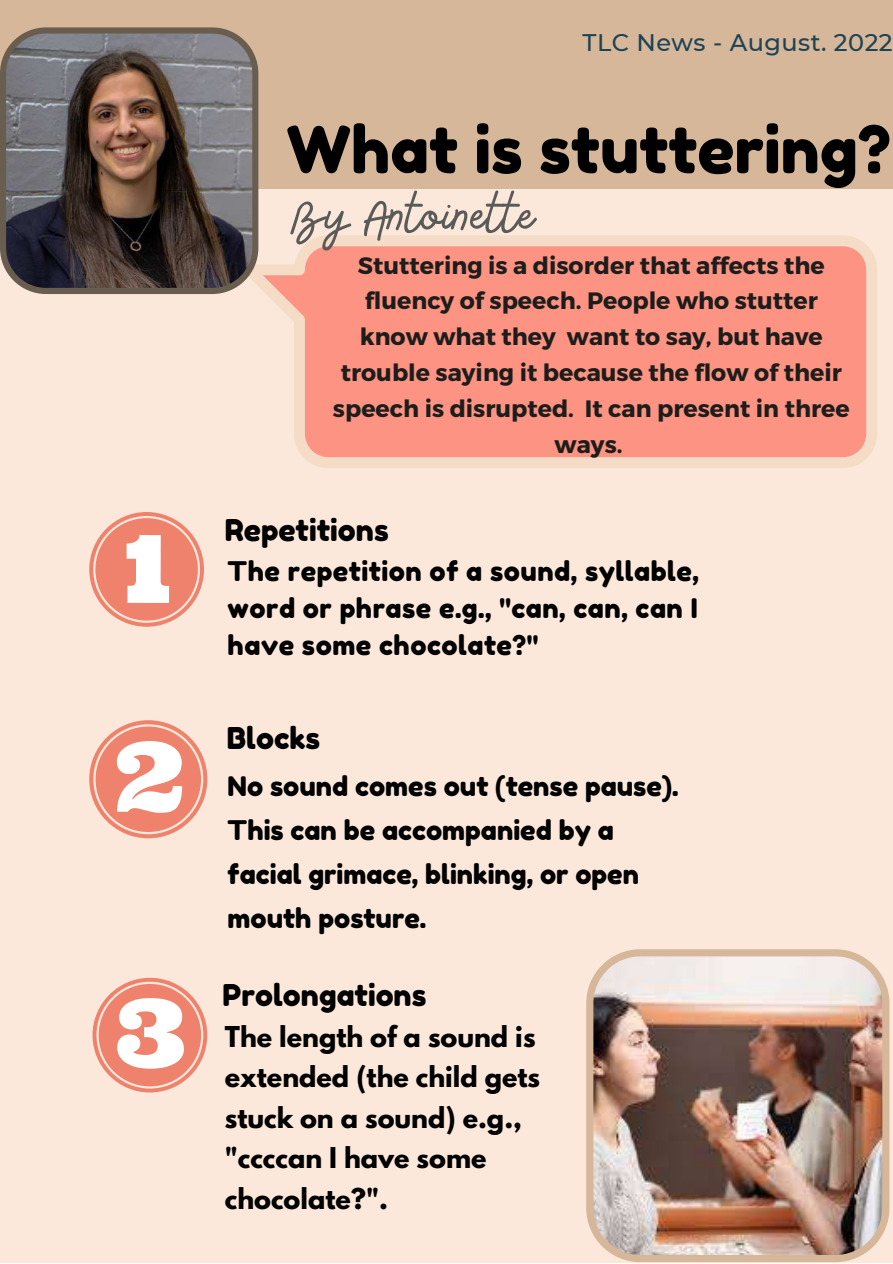
<style>
.page{position:relative;width:893px;height:1264px;background:#fff}
.page>*{position:absolute;margin:0;border:0;box-sizing:border-box;transform-origin:0 0}
.t1{font:64.8px "Fredoka One";color:#000}
.t2{font:58.35px "Bellaboo";color:#5a5a58}
.t3{font:30px "Fredoka One";color:#000}
.t4{font:27px/43.8px "Fredoka One";color:#000;text-align:justify}
.t5{font:700 25.5px/40.5px "League Spartan";color:#000}
.t6{font:500 24px "Montserrat";letter-spacing:.02em;color:#1d4355}
.t7{font:700 23.7px/36px "Montserrat";color:#1d1d1b;text-align:center}
</style>
<div class="page">
<div style="left:0;top:0;width:892px;height:1262px;background:#fbe8da"></div>
<svg style="left:89px;top:512px;width:115px;height:114px"></svg>
<svg style="left:89px;top:720px;width:118px;height:118px"></svg>
<svg style="left:92px;top:977px;width:115px;height:115px"></svg>
<div style="left:0;top:0;width:892px;height:188px;background:#d6b79a"></div>
<svg style="left:258px;top:236px;width:619px;height:232px;background:#fba08f"></svg>
<img style="left:586px;top:949px;width:303px;height:313px">
<svg style="left:0;top:27px;width:258px;height:267px;background:#645956"></svg>
<p class="t6" style="left:582px;top:27px;width:312px">TLC News - August. 2022</p>
<h1 class="t1" style="left:286px;top:110px;width:606px">What is stuttering?</h1>
<h2 class="t2" style="left:294px;top:178px;width:241px">By Antoinette</h2>
<p class="t7" style="left:333px;top:246px;width:518px">Stuttering is a disorder that affects the fluency of speech. People who stutter know what they want to say, but have trouble saying it because the flow of their speech is disrupted. It can present in three ways.</p>
<p class="t3" style="left:225px;top:511px;width:165px">Repetitions</p>
<p class="t4" style="left:227px;top:552px;width:472px;line-height:37px">The repetition of a sound, syllable, word or phrase e.g., "can, can, can I have some chocolate?"</p>
<p class="t3" style="left:227px;top:719px;width:95px">Blocks</p>
<p class="t4" style="left:227px;top:764px;width:452px;text-align:left">No sound comes out (tense pause).<br>This can be accompanied by a facial grimace, blinking, or open mouth posture.</p>
<p class="t3" style="left:222px;top:977px;width:205px">Prolongations</p>
<p class="t5" style="left:225px;top:1019px;width:317px">The length of a sound is extended (the child gets stuck on a sound) e.g., "ccccan I have some chocolate?".</p>
</div>
